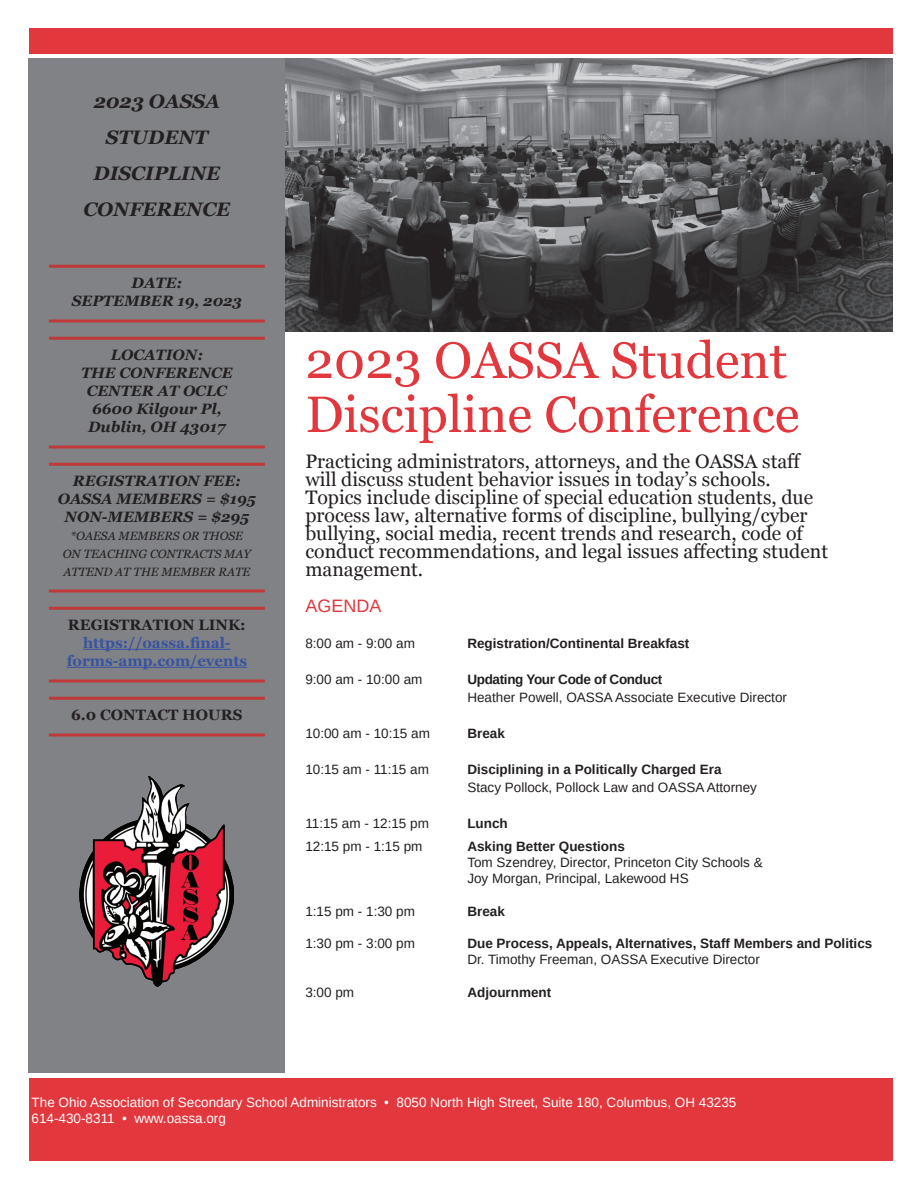
<style>
.page{position:relative;width:918px;height:1188px;background:#fff}
.page>*{position:absolute;margin:0;border:0;box-sizing:border-box;transform-origin:0 0}
.t1{font:51px/54px "Georgia";color:#e1373d}
.t2{font:19.5px/18px "Georgia";color:#231f20}
.t3{font:italic 700 19.5px/36px "Georgia";color:#231f20;text-align:center}
.t4{font:18px "Arimo";color:#e1373d}
.t5{font:italic 700 15px/18px "Georgia";color:#231f20;text-align:center}
.t6{font:700 15px/18px "Georgia";color:#3853a3;text-align:center}
.t7{font:700 15px "Georgia";color:#231f20}
.t8{font:13.5px/16.2px "Arimo";color:#231f20}
.t9{font:700 13.5px "Arimo";color:#231f20}
.t10{font:13.5px/16.2px "Arimo";color:#fff}
.t11{font:700 13.5px "Arimo";letter-spacing:-.025em;color:#231f20}
.t12{font:italic 12px/18px "Georgia";color:#231f20;text-align:center}
</style>
<div class="page">
<div style="left:29px;top:58px;width:256px;height:1015px;background:#808285"></div>
<hr style="left:49px;top:265px;width:216px;height:3px;background:#c03938">
<hr style="left:49px;top:320px;width:216px;height:2px;background:#c03938">
<hr style="left:49px;top:337px;width:216px;height:3px;background:#c03938">
<hr style="left:49px;top:446px;width:216px;height:2px;background:#c03938">
<hr style="left:49px;top:463px;width:216px;height:3px;background:#c03938">
<hr style="left:49px;top:590px;width:216px;height:2px;background:#c03938">
<hr style="left:49px;top:607px;width:216px;height:3px;background:#c03938">
<hr style="left:83px;top:649px;width:148px;height:1px;background:#3853a3">
<hr style="left:49px;top:680px;width:216px;height:2px;background:#c03938">
<hr style="left:67px;top:667px;width:180px;height:1px;background:#3853a3">
<hr style="left:49px;top:697px;width:216px;height:3px;background:#c03938">
<hr style="left:49px;top:734px;width:216px;height:2px;background:#c03938">
<img style="left:285px;top:58px;width:608px;height:273px">
<div style="left:29px;top:29px;width:864px;height:25px;background:#e1373d"></div>
<div style="left:29px;top:1078px;width:864px;height:83px;background:#e1373d"></div>
<img style="left:80px;top:776px;width:154px;height:211px">
<p class="t3" style="left:83px;top:82px;width:149px">2023 OASSA<br>STUDENT<br>DISCIPLINE<br>CONFERENCE</p>
<p class="t5" style="left:72px;top:273px;width:172px">DATE:<br>SEPTEMBER 19, 2023</p>
<p class="t5" style="left:81px;top:345px;width:153px">LOCATION:<br>THE CONFERENCE<br>CENTER AT OCLC<br>6600 Kilgour Pl,<br>Dublin, OH 43017</p>
<p class="t5" style="left:58px;top:471px;width:200px">REGISTRATION FEE:<br>OASSA MEMBERS = $195<br>NON-MEMBERS = $295</p>
<p class="t12" style="left:63px;top:526px;width:190px">*OAESA MEMBERS OR THOSE<br>ON TEACHING CONTRACTS MAY<br>ATTEND AT THE MEMBER RATE</p>
<p class="t7" style="left:68px;top:613px;width:179px">REGISTRATION LINK:</p>
<p class="t6" style="left:67px;top:633px;width:182px">https://oassa.final&shy;forms-amp.com/events</p>
<p class="t7" style="left:71px;top:703px;width:173px">6.0 CONTACT HOURS</p>
<h1 class="t1" style="left:305px;top:331px;width:496px">2023 OASSA Student<br>Discipline Conference</h1>
<p class="t2" style="left:305px;top:451px;width:524px">Practicing administrators, attorneys, and the OASSA staff will discuss student behavior issues in today’s schools.<br>Topics include discipline of special education students, due process law, alternative forms of discipline, bullying/cyber bullying, social media, recent trends and research, code of conduct recommendations, and legal issues affecting student management.</p>
<p class="t4" style="left:305px;top:594px;width:78px">AGENDA</p>
<p class="t8" style="left:305px;top:635px;width:111px">8:00 am - 9:00 am</p>
<p class="t9" style="left:467px;top:634px;width:224px">Registration/Continental Breakfast</p>
<p class="t8" style="left:305px;top:671px;width:119px">9:00 am - 10:00 am</p>
<p class="t11" style="left:467px;top:670px;width:196px">Updating Your Code of Conduct</p>
<p class="t8" style="left:467px;top:689px;width:321px">Heather Powell, OASSA Associate Executive Director</p>
<p class="t8" style="left:305px;top:725px;width:126px">10:00 am - 10:15 am</p>
<p class="t9" style="left:467px;top:724px;width:39px">Break</p>
<p class="t8" style="left:305px;top:761px;width:125px">10:15 am - 11:15 am</p>
<p class="t9" style="left:467px;top:760px;width:256px">Disciplining in a Politically Charged Era</p>
<p class="t8" style="left:467px;top:779px;width:291px">Stacy Pollock, Pollock Law and OASSA Attorney</p>
<p class="t8" style="left:305px;top:815px;width:125px">11:15 am - 12:15 pm</p>
<p class="t9" style="left:467px;top:814px;width:42px">Lunch</p>
<p class="t8" style="left:305px;top:838px;width:119px">12:15 pm - 1:15 pm</p>
<p class="t9" style="left:467px;top:837px;width:159px">Asking Better Questions</p>
<p class="t8" style="left:467px;top:854px;width:297px">Tom Szendrey, Director, Princeton City Schools &amp;<br>Joy Morgan, Principal, Lakewood HS</p>
<p class="t8" style="left:305px;top:903px;width:111px">1:15 pm - 1:30 pm</p>
<p class="t9" style="left:467px;top:902px;width:39px">Break</p>
<p class="t8" style="left:305px;top:935px;width:111px">1:30 pm - 3:00 pm</p>
<p class="t9" style="left:467px;top:934px;width:406px">Due Process, Appeals, Alternatives, Staff Members and Politics</p>
<p class="t8" style="left:467px;top:952px;width:294px">Dr. Timothy Freeman, OASSA Executive Director</p>
<p class="t8" style="left:305px;top:984px;width:50px">3:00 pm</p>
<p class="t9" style="left:467px;top:983px;width:85px">Adjournment</p>
<p class="t10" style="left:32px;top:1094px;width:706px">The Ohio Association of Secondary School Administrators • 8050 North High Street, Suite 180, Columbus, OH 43235<br>614-430-8311 • www.oassa.org</p>
</div>
